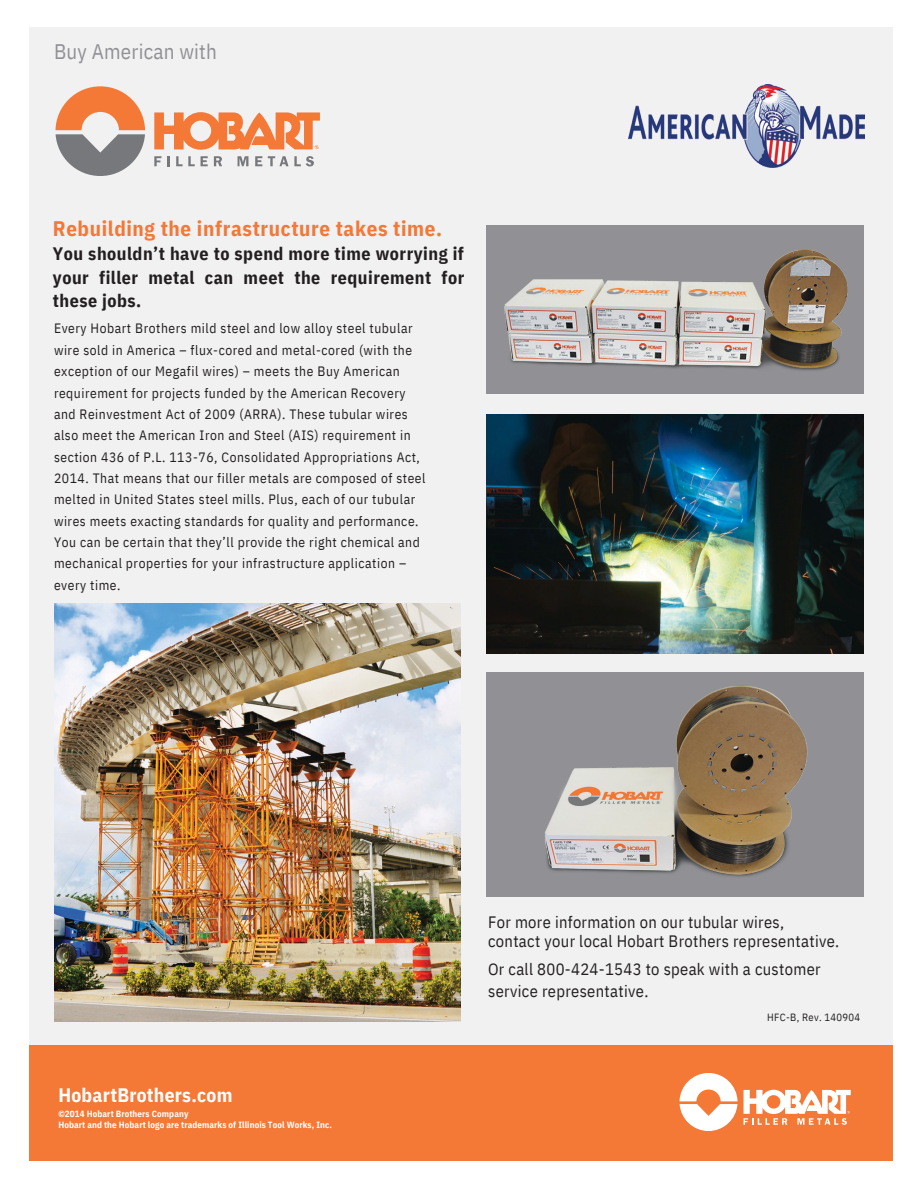
<style>
.page{position:relative;width:918px;height:1188px;background:#fff}
.page>*{position:absolute;margin:0;border:0;box-sizing:border-box;transform-origin:0 0}
.t1{font:700 21px "IBM Plex Sans Cond";letter-spacing:.03em;color:#f47836}
.t2{font:21px "IBM Plex Sans Cond";letter-spacing:.01em;color:#919195}
.t3{font:700 19.5px "IBM Plex Sans Cond";letter-spacing:.015em;color:#fff}
.t4{font:700 18px/23.7px "IBM Plex Sans Cond";letter-spacing:.03em;color:#231f20;text-align:justify}
.t5{font:16.5px "IBM Plex Sans Cond";letter-spacing:.02em;color:#231f20}
.t6{font:13.5px/21.3px "IBM Plex Sans Cond";letter-spacing:.04em;color:#231f20}
.t7{font:10.5px "IBM Plex Sans Cond";letter-spacing:.03em;color:#231f20}
.t8{font:700 9px "IBM Plex Sans Cond";letter-spacing:.01em;color:#fff}
</style>
<div class="page">
<div style="left:29px;top:27px;width:864px;height:1134px;background:#f1f1f2"></div>
<div style="left:29px;top:1045px;width:864px;height:116px;background:#f47836"></div>
<svg style="left:744px;top:1090px;width:107px;height:35px"></svg>
<svg style="left:680px;top:1073px;width:58px;height:58px"></svg>
<svg style="left:154px;top:112px;width:166px;height:38px"></svg>
<svg style="left:154px;top:156px;width:7px;height:10px"></svg>
<svg style="left:167px;top:156px;width:2px;height:10px"></svg>
<svg style="left:176px;top:156px;width:19px;height:10px"></svg>
<svg style="left:201px;top:156px;width:7px;height:10px"></svg>
<svg style="left:214px;top:156px;width:8px;height:10px"></svg>
<svg style="left:238px;top:156px;width:10px;height:10px"></svg>
<svg style="left:255px;top:156px;width:7px;height:10px"></svg>
<svg style="left:268px;top:156px;width:46px;height:10px"></svg>
<svg style="left:55px;top:86px;width:90px;height:90px"></svg>
<img style="left:54px;top:604px;width:406px;height:417px">
<div style="left:486px;top:225px;width:378px;height:169px;background:#919195"></div>
<img style="left:504px;top:249px;width:344px;height:122px">
<img style="left:628px;top:84px;width:236px;height:83px">
<div style="left:486px;top:672px;width:378px;height:225px;background:#919195"></div>
<img style="left:545px;top:686px;width:263px;height:191px">
<img style="left:486px;top:414px;width:378px;height:240px">
<p class="t2" style="left:54px;top:37px;width:164px">Buy American with</p>
<p class="t1" style="left:53px;top:215px;width:391px">Rebuilding the infrastructure takes time.</p>
<p class="t4" style="left:53px;top:241px;width:413px">You shouldn’t have to spend more time worrying if your filler metal can meet the requirement for these jobs.</p>
<p class="t6" style="left:54px;top:318px;width:373px">Every Hobart Brothers mild steel and low alloy steel tubular wire sold in America – flux-cored and metal-cored (with the exception of our Megafil wires) – meets the Buy American requirement for projects funded by the American Recovery and Reinvestment Act of 2009 (ARRA). These tubular wires also meet the American Iron and Steel (AIS) requirement in section 436 of P.L. 113-76, Consolidated Appropriations Act, 2014. That means that our filler metals are composed of steel melted in United States steel mills. Plus, each of our tubular wires meets exacting standards for quality and performance.<br>You can be certain that they’ll provide the right chemical and mechanical properties for your infrastructure application – every time.</p>
<p class="t3" style="left:58px;top:1082px;width:176px">HobartBrothers.com</p>
<p class="t8" style="left:58px;top:1108px;width:132px">©2014 Hobart Brothers Company</p>
<p class="t8" style="left:58px;top:1118px;width:275px">Hobart and the Hobart logo are trademarks of Illinois Tool Works, Inc.</p>
<p class="t5" style="left:488px;top:911px;width:297px">For more information on our tubular wires,</p>
<p class="t5" style="left:488px;top:930px;width:353px">contact your local Hobart Brothers representative.</p>
<p class="t5" style="left:488px;top:958px;width:334px">Or call 800-424-1543 to speak with a customer</p>
<p class="t5" style="left:488px;top:981px;width:162px">service representative.</p>
<p class="t7" style="left:767px;top:1011px;width:95px">HFC-B, Rev. 140904</p>
</div>
